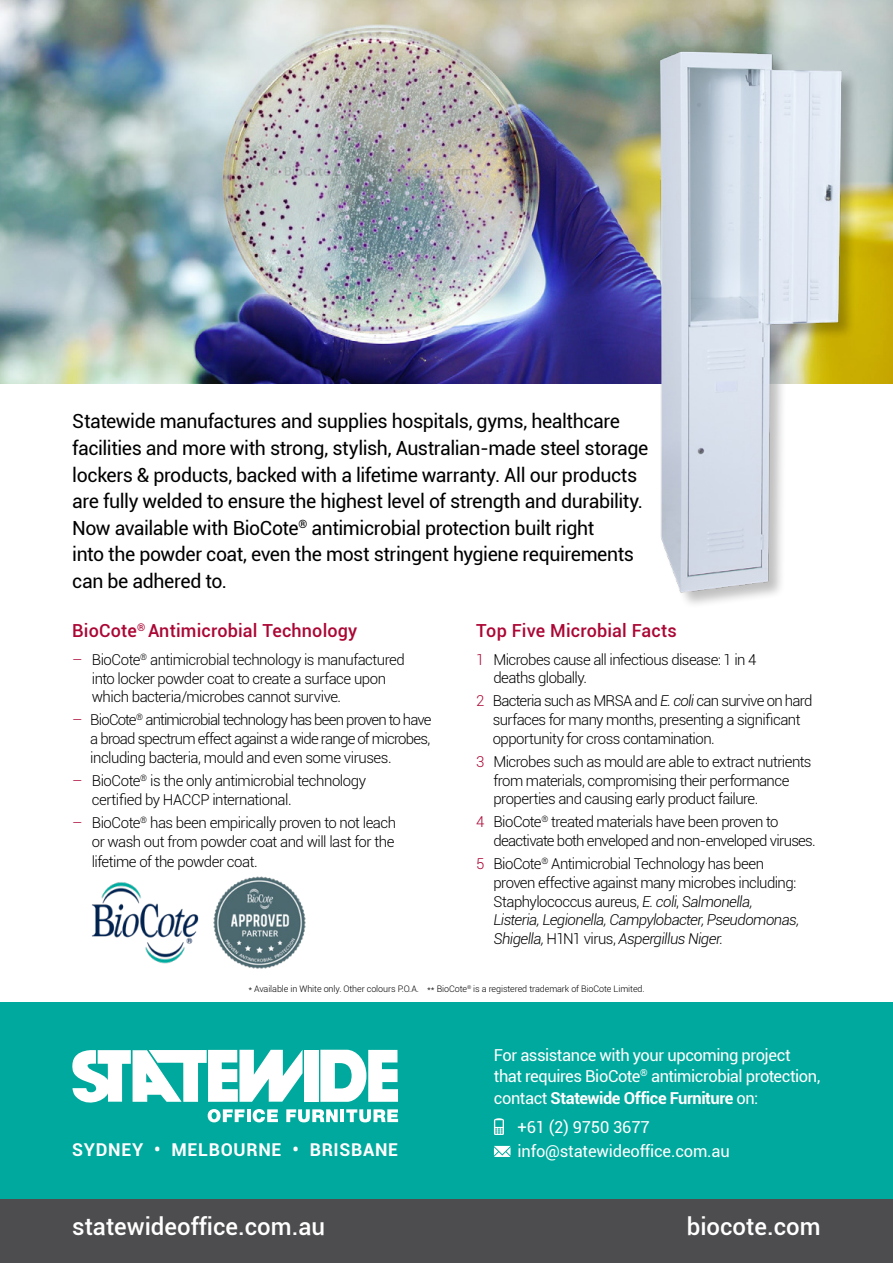
<style>
.page{position:relative;width:893px;height:1263px;background:#fff}
.page>*{position:absolute;margin:0;border:0;box-sizing:border-box;transform-origin:0 0}
.t1{font:500 24px "Roboto";color:#fff}
._1a__Heading{font:19.5px/26.7px "Roboto";letter-spacing:-.02em;color:#000}
._1a__Heading-2{font:500 18px "Roboto";letter-spacing:.01em;color:#ab0634}
.t2{font:700 17.7px "Roboto";letter-spacing:.04em;color:#fff}
.t3{font:16.5px/21px "Roboto";letter-spacing:-.025em;color:#fff}
.t4{font:700 16.5px "Roboto";letter-spacing:-.025em;color:#fff}
._1b__Body_Text{font:300 15px/18.8px "Roboto";letter-spacing:-.035em;color:#000}
.t5{font:300 9px "Roboto";letter-spacing:-.01em;color:#000}
.s1{color:#ab0634}
.s2{font-style:italic}
.s3{font-weight:400}
</style>
<div class="page">
<div style="left:0;top:1002px;width:893px;height:197px;background:#00a99d"></div>
<img style="left:0;top:0;width:893px;height:384px">
<svg style="left:72px;top:1050px;width:326px;height:72px"></svg>
<img style="left:213px;top:876px;width:93px;height:93px">
<img style="left:92px;top:882px;width:107px;height:82px">
<svg style="left:494px;top:1146px;width:16px;height:11px"></svg>
<svg style="left:494px;top:1118px;width:10px;height:17px"></svg>
<div style="left:0;top:1199px;width:893px;height:64px;background:#4d4d4f"></div>
<div style="left:660px;top:52px;width:199px;height:557px;background:#000;opacity:.25"></div>
<img style="left:649px;top:44px;width:200px;height:557px">
<p class="_1a__Heading" style="left:72px;top:407px;width:578px">Statewide manufactures and supplies hospitals, gyms, healthcare facilities and more with strong, stylish, Australian-made steel storage lockers &amp; products, backed with a lifetime warranty. All our products are fully welded to ensure the highest level of strength and durability.<br>Now available with BioCote<sup>®</sup> antimicrobial protection built right<br>into the powder coat, even the most stringent hygiene requirements can be adhered to.</p>
<p class="_1a__Heading-2" style="left:72px;top:618px;width:287px">BioCote<sup>®</sup> Antimicrobial Technology</p>
<p class="_1b__Body_Text" style="left:92px;top:649px;width:315px;text-indent:-19px"><span class="s1">–</span> BioCote<sup>®</sup> antimicrobial technology is manufactured into locker powder coat to create a surface upon which bacteria/microbes cannot survive.</p>
<p class="_1b__Body_Text" style="left:90px;top:710px;width:343px;text-align:justify;text-indent:-18px"><span class="s1">–</span> BioCote<sup>®</sup> antimicrobial technology has been proven to have a broad spectrum effect against a wide range of microbes, including bacteria, mould and even some viruses.</p>
<p class="_1b__Body_Text" style="left:92px;top:771px;width:276px;text-indent:-19px"><span class="s1">–</span> BioCote<sup>®</sup> is the only antimicrobial technology certified by HACCP international.</p>
<p class="_1b__Body_Text" style="left:92px;top:813px;width:306px;line-height:19.2px;text-align:justify;text-indent:-19px"><span class="s1">–</span> BioCote<sup>®</sup> has been empirically proven to not leach or wash out from powder coat and will last for the lifetime of the powder coat.</p>
<p class="_1a__Heading-2" style="left:476px;top:618px;width:202px">Top Five Microbial Facts</p>
<p class="_1b__Body_Text" style="left:493px;top:649px;width:265px;text-indent:-17px"><span class="s1">1</span> Microbes cause all infectious disease: 1 in 4 deaths globally.</p>
<p class="_1b__Body_Text" style="left:493px;top:691px;width:321px;text-indent:-16px"><span class="s1">2</span> Bacteria such as MRSA and <span class="s2">E. coli</span> can survive on hard surfaces for many months, presenting a significant opportunity for cross contamination.</p>
<p class="_1b__Body_Text" style="left:493px;top:752px;width:320px;text-indent:-17px"><span class="s1">3</span> Microbes such as mould are able to extract nutrients from materials, compromising their performance properties and causing early product failure.</p>
<p class="_1b__Body_Text" style="left:493px;top:812px;width:324px;text-indent:-17px"><span class="s1">4</span> BioCote<sup>®</sup> treated materials have been proven to deactivate both enveloped and non-enveloped viruses.</p>
<p class="_1b__Body_Text" style="left:493px;top:854px;width:307px;text-indent:-17px"><span class="s1">5</span> BioCote<sup>®</sup> Antimicrobial Technology has been proven effective against many microbes including:<br>Staphylococcus aureus, <span class="s2">E. coli</span>, <span class="s2">Salmonella, Listeria, Legionella, Campylobacter, Pseudomonas, Shigella,</span> H1N1 virus, <span class="s2">Aspergillus Niger</span>.</p>
<p class="t5" style="left:248px;top:982px;width:398px">* Available in White only. Other colours P.O.A. ** BioCote<sup>®</sup> is a registered trademark of BioCote Limited.</p>
<p class="t2" style="left:72px;top:1137px;width:327px">SYDNEY • MELBOURNE • BRISBANE</p>
<p class="t3" style="left:494px;top:1044px;width:328px">For assistance with your upcoming project that requires BioCote<sup>®</sup> antimicrobial protection,</p>
<p class="t4" style="left:494px;top:1087px;width:266px"><span class="s3">contact</span> Statewide Office Furniture <span class="s3">on:</span></p>
<p class="t3" style="left:518px;top:1115px;width:134px">+61 (2) 9750 3677</p>
<p class="t3" style="left:518px;top:1139px;width:214px">info@statewideoffice.com.au</p>
<p class="t1" style="left:72px;top:1210px;width:254px">statewideoffice.com.au</p>
<p class="t1" style="left:687px;top:1210px;width:135px">biocote.com</p>
</div>
